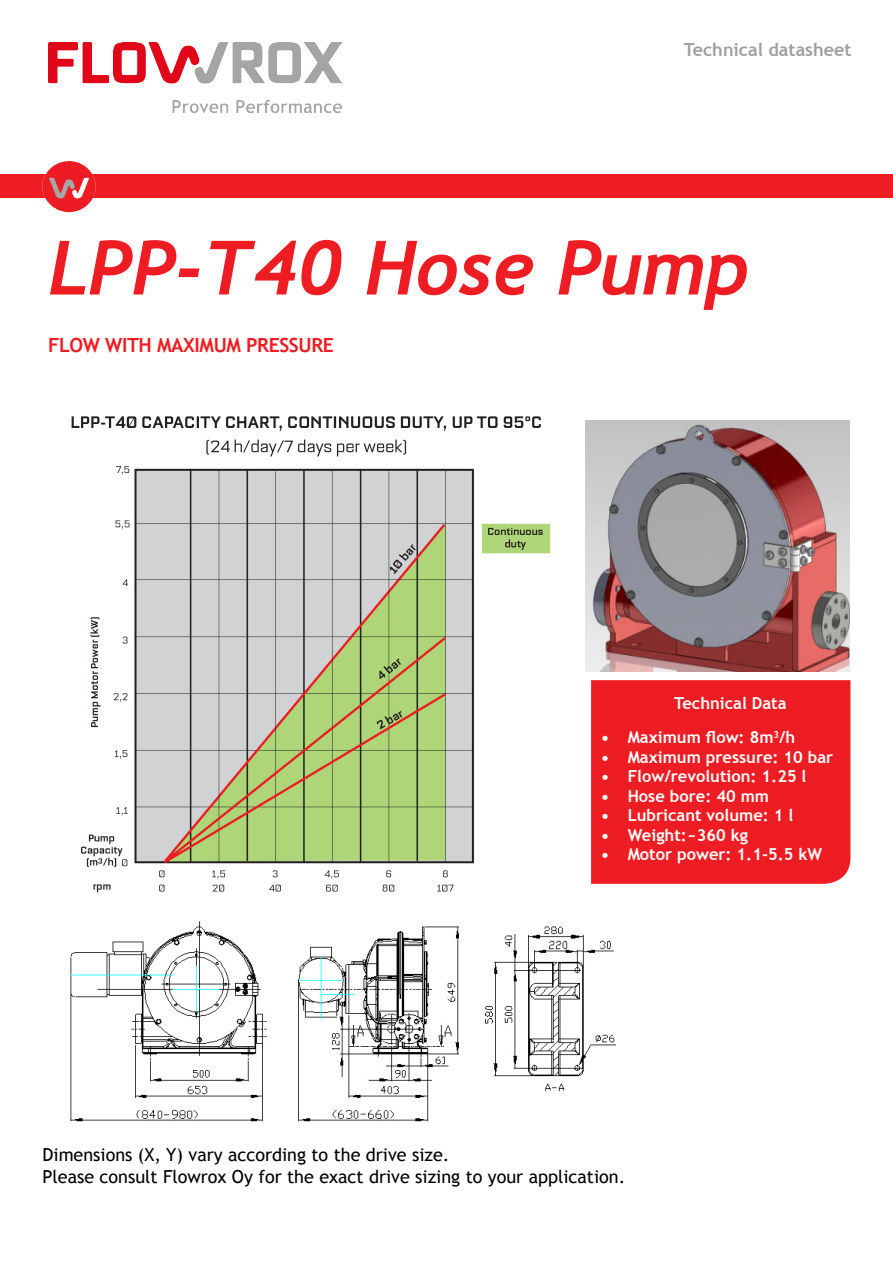
<style>
.page{position:relative;width:893px;height:1263px;background:#fff}
.page>*{position:absolute;margin:0;border:0;box-sizing:border-box;transform-origin:0 0}
.t1{font:italic 700 75px "Trebuchet";color:#ee1d23}
.t2{font:700 19.5px "Trebuchet MS";letter-spacing:-.02em;color:#ee1d23}
.t3{font:18px "Trebuchet MS";color:#000}
.t4{font:700 18px "Trebuchet MS";color:#9d9fa2}
.t5{font:700 16.5px "Trebuchet MS";color:#fff}
</style>
<div class="page">
<div style="left:0;top:174px;width:893px;height:24px;background:#ee1d23"></div>
<img style="left:43px;top:161px;width:53px;height:52px">
<img style="left:48px;top:43px;width:293px;height:69px">
<img style="left:70px;top:921px;width:546px;height:201px">
<img style="left:71px;top:416px;width:480px;height:477px">
<div style="left:591px;top:680px;width:260px;height:204px;background:#ee1d23"></div>
<img style="left:585px;top:421px;width:264px;height:251px">
<p class="t4" style="left:684px;top:38px;width:169px">Technical datasheet</p>
<p class="t1" style="left:48px;top:220px;width:703px">LPP-T40 Hose Pump</p>
<p class="t2" style="left:48px;top:332px;width:287px">FLOW WITH MAXIMUM PRESSURE</p>
<p class="t5" style="left:674px;top:692px;width:114px">Technical Data</p>
<p class="t5" style="left:601px;top:727px;width:196px">• Maximum flow: 8m<sup>3</sup>/h</p>
<p class="t5" style="left:601px;top:746px;width:234px">• Maximum pressure: 10 bar</p>
<p class="t5" style="left:601px;top:766px;width:207px">• Flow/revolution: 1.25 l</p>
<p class="t5" style="left:601px;top:785px;width:170px">• Hose bore: 40 mm</p>
<p class="t5" style="left:601px;top:805px;width:194px">• Lubricant volume: 1 l</p>
<p class="t5" style="left:601px;top:824px;width:149px">• Weight:~360 kg</p>
<p class="t5" style="left:601px;top:844px;width:223px">• Motor power: 1.1-5.5 kW</p>
<p class="t3" style="left:43px;top:1144px;width:408px">Dimensions (X, Y) vary according to the drive size.</p>
<p class="t3" style="left:43px;top:1165px;width:584px">Please consult Flowrox Oy for the exact drive sizing to your application.</p>
</div>
